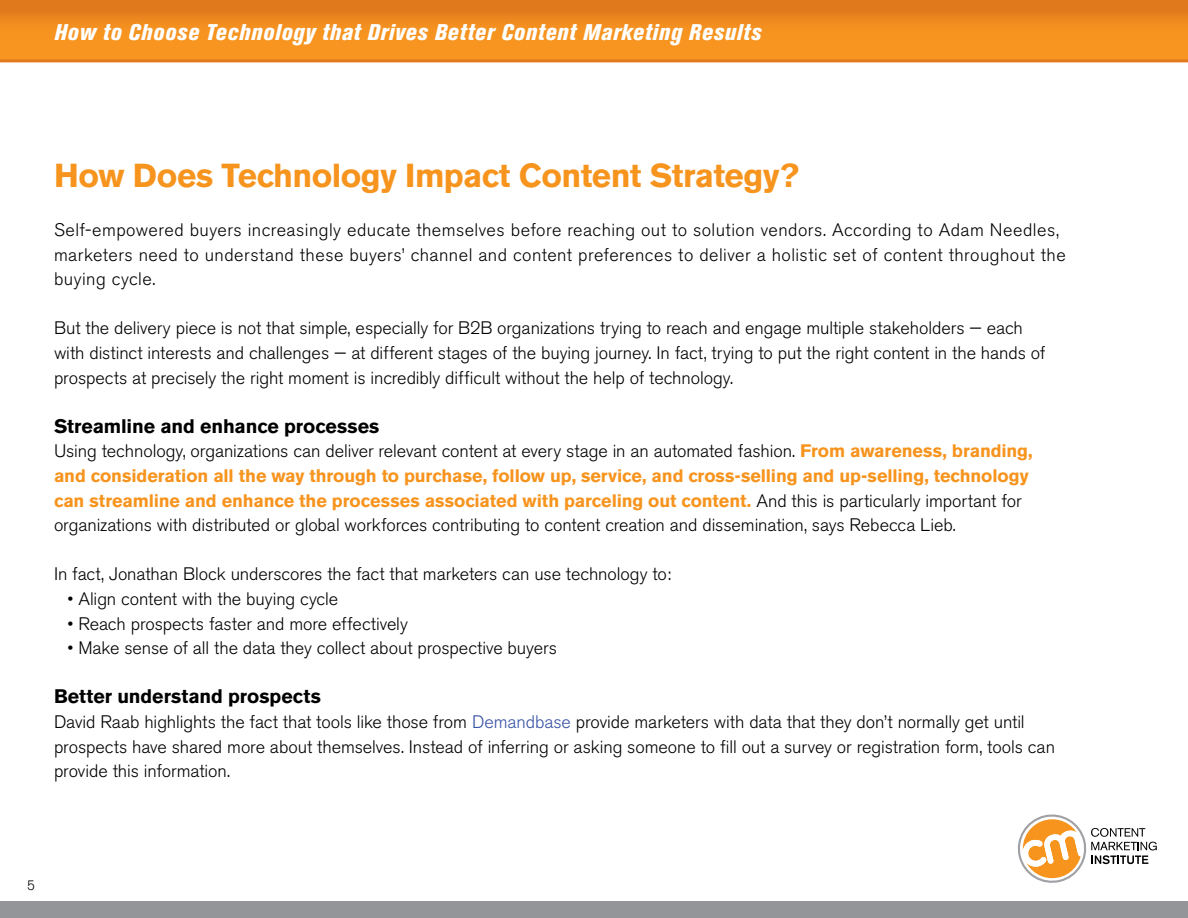
<style>
.page{position:relative;width:1188px;height:918px;background:#fff}
.page>*{position:absolute;margin:0;border:0;box-sizing:border-box;transform-origin:0 0}
.t1{font:700 33px "Akzidenz Grotesk BE";letter-spacing:-.015em;color:#f7941e}
.t2{font:italic 800 condensed 22.5px "Akzidenz Grotesk BE";letter-spacing:.03em;color:#fff}
.t3{font:700 19.5px "Akzidenz Grotesk BE";color:#000}
.t4{font:300 18px/24.6px "Akzidenz Grotesk BE";letter-spacing:-.005em;color:#000}
.t5{font:300 18px/24.6px "Akzidenz Grotesk BE";letter-spacing:.025em;color:#000}
.t6{font:300 13.5px "Akzidenz Grotesk BE";color:#000}
.s1{font-weight:700;color:#f7941e}
.s2{color:#3953a4}
</style>
<div class="page">
<div style="left:0;top:0;width:1188px;height:60px;background:linear-gradient(to bottom,#e17a1c,#fd9d21)"></div>
<div style="left:0;top:901px;width:1188px;height:17px;background:#939598"></div>
<svg style="left:1017px;top:814px;width:140px;height:69px"></svg>
<svg style="left:0;top:59px;width:1188px;height:3px"></svg>
<p class="t2" style="left:54px;top:19px;width:709px">How to Choose Technology that Drives Better Content Marketing Results</p>
<h1 class="t1" style="left:54px;top:156px;width:747px">How Does Technology Impact Content Strategy?</h1>
<p class="t5" style="left:54px;top:218px;width:1013px">Self-empowered buyers increasingly educate themselves before reaching out to solution vendors. According to Adam Needles, marketers need to understand these buyers’ channel and content preferences to deliver a holistic set of content throughout the buying cycle.</p>
<p class="t4" style="left:54px;top:316px;width:993px">But the delivery piece is not that simple, especially for B2B organizations trying to reach and engage multiple stakeholders — each with distinct interests and challenges — at different stages of the buying journey. In fact, trying to put the right content in the hands of prospects at precisely the right moment is incredibly difficult without the help of technology.</p>
<p class="t3" style="left:54px;top:415px;width:327px">Streamline and enhance processes</p>
<p class="t4" style="left:54px;top:439px;width:980px">Using technology, organizations can deliver relevant content at every stage in an automated fashion. <span class="s1">From awareness, branding, and consideration all the way through to purchase, follow up, service, and cross-selling and up-selling, technology can streamline and enhance the processes associated with parceling out content.</span> And this is particularly important for organizations with distributed or global workforces contributing to content creation and dissemination, says Rebecca Lieb.</p>
<p class="t4" style="left:54px;top:562px;width:619px">In fact, Jonathan Block underscores the fact that marketers can use technology to:</p>
<p class="t4" style="left:68px;top:587px;width:272px">• Align content with the buying cycle</p>
<p class="t4" style="left:68px;top:611px;width:342px">• Reach prospects faster and more effectively</p>
<p class="t4" style="left:68px;top:636px;width:491px">• Make sense of all the data they collect about prospective buyers</p>
<p class="t3" style="left:54px;top:685px;width:268px">Better understand prospects</p>
<p class="t4" style="left:54px;top:710px;width:1003px">David Raab highlights the fact that tools like those from <span class="s2">Demandbase</span> provide marketers with data that they don’t normally get until prospects have shared more about themselves. Instead of inferring or asking someone to fill out a survey or registration form, tools can provide this information.</p>
<p class="t6" style="left:27px;top:877px;width:9px">5</p>
</div>
